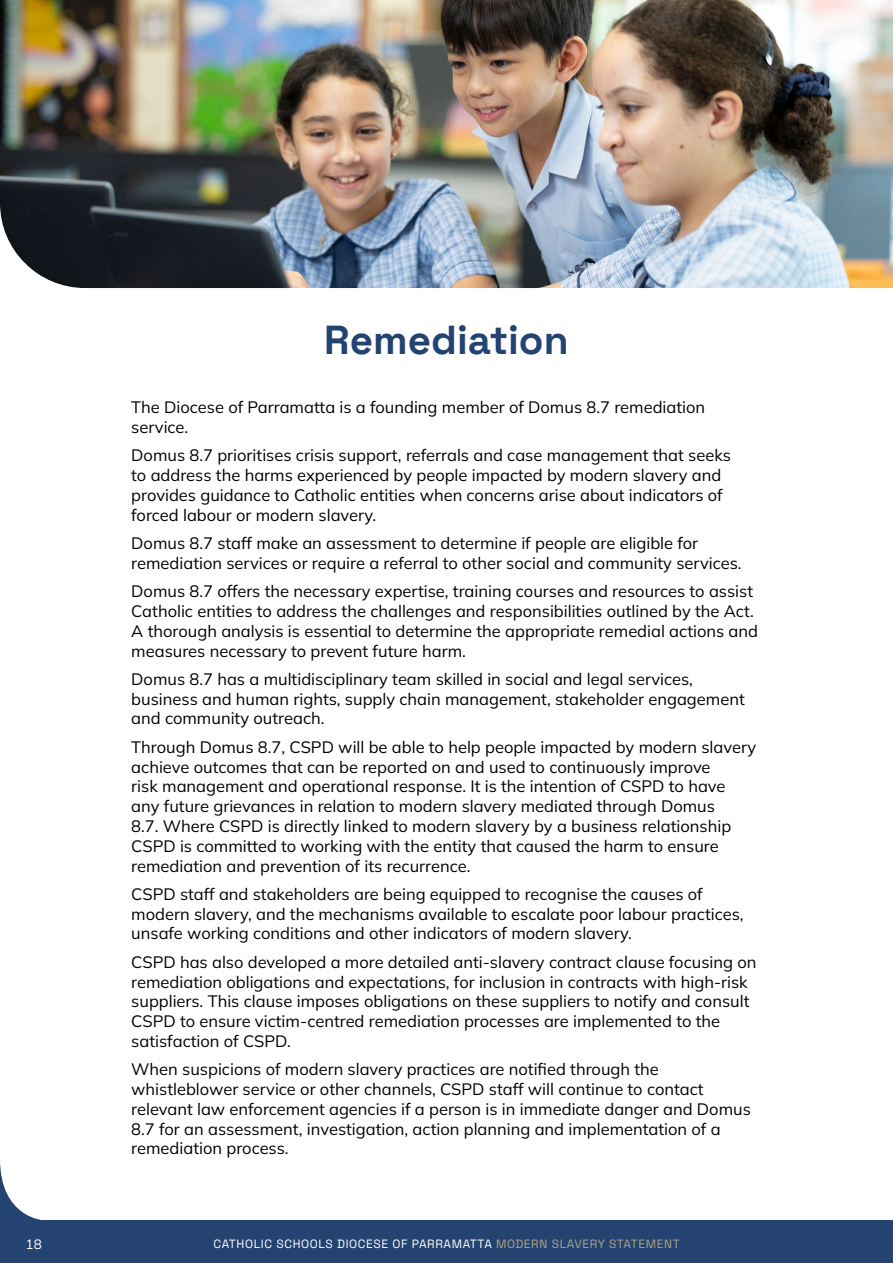
<style>
.page{position:relative;width:893px;height:1263px;background:#fff}
.page>*{position:absolute;margin:0;border:0;box-sizing:border-box;transform-origin:0 0}
.t1{font:300 40.5px "Space Grotesk";color:#234371}
.t2{font:200 16.5px/19.8px "Mulish";color:#000}
.t3{font:200 13.5px "Mulish";color:#fff}
.t4{font:300 12px "Space Grotesk";letter-spacing:.05em;color:#fff}
.s1{color:#ada584}
</style>
<div class="page">
<div style="left:0;top:1220px;width:893px;height:43px;background:#254371"></div>
<svg style="left:0;top:1162px;width:41px;height:58px"></svg>
<img style="left:0;top:0;width:893px;height:288px">
<h1 class="t1" style="left:324px;top:311px;width:246px">Remediation</h1>
<p class="t2" style="left:131px;top:397px;width:575px">The Diocese of Parramatta is a founding member of Domus 8.7 remediation service.</p>
<p class="t2" style="left:131px;top:445px;width:601px">Domus 8.7 prioritises crisis support, referrals and case management that seeks to address the harms experienced by people impacted by modern slavery and provides guidance to Catholic entities when concerns arise about indicators of forced labour or modern slavery.</p>
<p class="t2" style="left:131px;top:533px;width:612px">Domus 8.7 staff make an assessment to determine if people are eligible for remediation services or require a referral to other social and community services.</p>
<p class="t2" style="left:131px;top:581px;width:628px">Domus 8.7 offers the necessary expertise, training courses and resources to assist Catholic entities to address the challenges and responsibilities outlined by the Act.<br>A thorough analysis is essential to determine the appropriate remedial actions and measures necessary to prevent future harm.</p>
<p class="t2" style="left:131px;top:669px;width:615px">Domus 8.7 has a multidisciplinary team skilled in social and legal services, business and human rights, supply chain management, stakeholder engagement and community outreach.</p>
<p class="t2" style="left:131px;top:736px;width:626px">Through Domus 8.7, CSPD will be able to help people impacted by modern slavery achieve outcomes that can be reported on and used to continuously improve<br>risk management and operational response. It is the intention of CSPD to have any future grievances in relation to modern slavery mediated through Domus<br>8.7. Where CSPD is directly linked to modern slavery by a business relationship CSPD is committed to working with the entity that caused the harm to ensure remediation and prevention of its recurrence.</p>
<p class="t2" style="left:131px;top:884px;width:614px">CSPD staff and stakeholders are being equipped to recognise the causes of modern slavery, and the mechanisms available to escalate poor labour practices, unsafe working conditions and other indicators of modern slavery.</p>
<p class="t2" style="left:131px;top:951px;width:627px">CSPD has also developed a more detailed anti-slavery contract clause focusing on remediation obligations and expectations, for inclusion in contracts with high-risk suppliers. This clause imposes obligations on these suppliers to notify and consult CSPD to ensure victim-centred remediation processes are implemented to the satisfaction of CSPD.</p>
<p class="t2" style="left:131px;top:1059px;width:621px">When suspicions of modern slavery practices are notified through the whistleblower service or other channels, CSPD staff will continue to contact relevant law enforcement agencies if a person is in immediate danger and Domus 8.7 for an assessment, investigation, action planning and implementation of a remediation process.</p>
<p class="t3" style="left:26px;top:1234px;width:18px">18</p>
<p class="t4" style="left:213px;top:1235px;width:468px">CATHOLIC SCHOOLS DIOCESE OF PARRAMATTA <span class="s1">MODERN SLAVERY STATEMENT</span></p>
</div>
